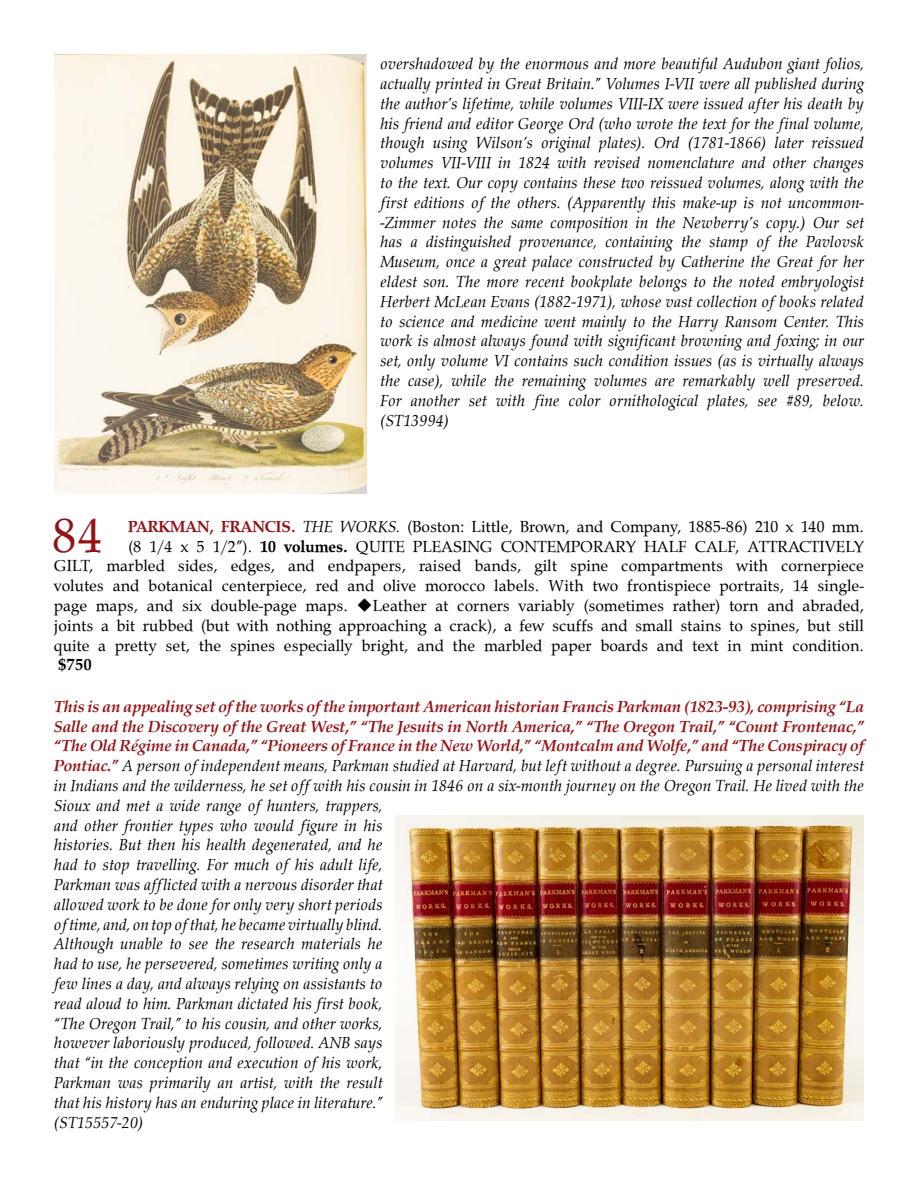
<style>
.page{position:relative;width:918px;height:1188px;background:#fff}
.page>*{position:absolute;margin:0;border:0;box-sizing:border-box;transform-origin:0 0}
.t1{font:49.95px "URW Palladio";color:#941215}
.t2{font:italic 16.5px/19.8px "URW Palladio";color:#000;text-align:justify}
.t3{font:16.5px/19.8px "URW Palladio";color:#000;text-align:right}
.t4{font:700 16.5px "URW Palladio";color:#000}
.s1{font-weight:700;color:#941215}
.s2{font-style:italic}
.s3{font-weight:700}
</style>
<div class="page">
<img style="left:54px;top:54px;width:313px;height:439px">
<img style="left:396px;top:816px;width:468px;height:304px">
<p class="t2" style="left:380px;top:54px;width:485px">overshadowed by the enormous and more beautiful Audubon giant folios, actually printed in Great Britain.” Volumes I-VII were all published during the author’s lifetime, while volumes VIII-IX were issued after his death by his friend and editor George Ord (who wrote the text for the final volume, though using Wilson’s original plates). Ord (1781-1866) later reissued volumes VII-VIII in 1824 with revised nomenclature and other changes to the text. Our copy contains these two reissued volumes, along with the first editions of the others. (Apparently this make-up is not uncommon--Zimmer notes the same composition in the Newberry’s copy.) Our set has a distinguished provenance, containing the stamp of the Pavlovsk Museum, once a great palace constructed by Catherine the Great for her eldest son. The more recent bookplate belongs to the noted embryologist Herbert McLean Evans (1882-1971), whose vast collection of books related to science and medicine went mainly to the Harry Ransom Center. This work is almost always found with significant browning and foxing; in our set, only volume VI contains such condition issues (as is virtually always the case), while the remaining volumes are remarkably well preserved.<br>For another set with fine color ornithological plates, see #89, below. (ST13994)</p>
<h1 class="t1" style="left:52px;top:504px;width:53px">84</h1>
<p class="t3" style="left:54px;top:516px;width:812px"><span class="s1">PARKMAN, FRANCIS.</span> <span class="s2">THE WORKS.</span> (Boston: Little, Brown, and Company, 1885-86) 210 x 140 mm.<br>(8 1/4 x 5 1/2”). <span class="s3">10 volumes.</span> QUITE PLEASING CONTEMPORARY HALF CALF, ATTRACTIVELY<br>GILT, marbled sides, edges, and endpapers, raised bands, gilt spine compartments with cornerpiece volutes and botanical centerpiece, red and olive morocco labels. With two frontispiece portraits, 14 single&shy;page maps, and six double-page maps. ◆Leather at corners variably (sometimes rather) torn and abraded, joints a bit rubbed (but with nothing approaching a crack), a few scuffs and small stains to spines, but still quite a pretty set, the spines especially bright, and the marbled paper boards and text in mint condition.</p>
<p class="t4" style="left:58px;top:655px;width:35px">$750</p>
<p class="t2" style="left:54px;top:697px;width:812px;text-align:left"><span class="s1">This is an appealing set of the works of the important American historian Francis Parkman (1823-93), comprising “La Salle and the Discovery of the Great West,” “The Jesuits in North America,” “The Oregon Trail,” “Count Frontenac,” “The Old Régime in Canada,” “Pioneers of France in the New World,” “Montcalm and Wolfe,” and “The Conspiracy of Pontiac.”</span> A person of independent means, Parkman studied at Harvard, but left without a degree. Pursuing a personal interest in Indians and the wilderness, he set off with his cousin in 1846 on a six-month journey on the Oregon Trail. He lived with the Sioux and met a wide range of hunters, trappers,<br>and other frontier types who would figure in his<br>histories. But then his health degenerated, and he<br>had to stop travelling. For much of his adult life,<br>Parkman was afflicted with a nervous disorder that<br>allowed work to be done for only very short periods<br>of time, and, on top of that, he became virtually blind.<br>Although unable to see the research materials he<br>had to use, he persevered, sometimes writing only a<br>few lines a day, and always relying on assistants to<br>read aloud to him. Parkman dictated his first book,<br>“The Oregon Trail,” to his cousin, and other works,<br>however laboriously produced, followed. ANB says<br>that “in the conception and execution of his work,<br>Parkman was primarily an artist, with the result<br>that his history has an enduring place in literature.”<br>(ST15557-20)</p>
</div>
